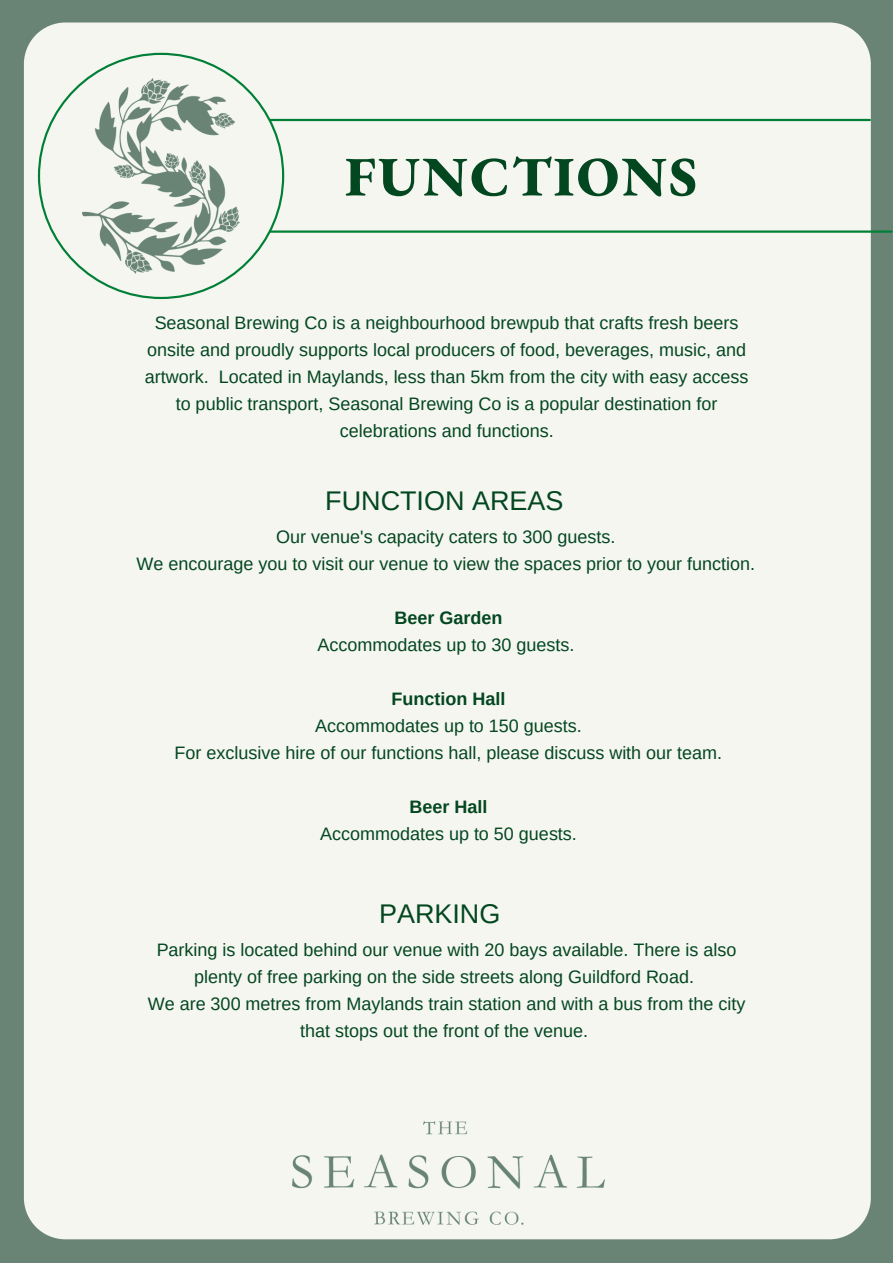
<style>
.page{position:relative;width:893px;height:1264px;background:#fff}
.page>*{position:absolute;margin:0;border:0;box-sizing:border-box;transform-origin:0 0}
.t1{font:800 55.8px "EB Garamond";letter-spacing:.045em;color:#034720}
.t2{font:27px "Arimo";color:#034720}
.t3{font:18px/27px "Arimo";color:#034720;text-align:center}
.t4{font:700 18px "Arimo";color:#034720}
</style>
<div class="page">
<div style="left:0;top:0;width:892px;height:1262px;background:#698475"></div>
<div style="left:24px;top:22px;width:846px;height:1217px;background:#f6f6f1"></div>
<svg style="left:38px;top:53px;width:246px;height:246px;background:#e8efe6"></svg>
<hr style="left:270px;top:119px;width:599px;height:2px;background:#008037">
<hr style="left:271px;top:230px;width:620px;height:3px;background:#008037">
<img style="left:83px;top:78px;width:156px;height:196px">
<img style="left:293px;top:1121px;width:311px;height:102px">
<h1 class="t1" style="left:345px;top:139px;width:354px">FUNCTIONS</h1>
<p class="t3" style="left:145px;top:309px;width:605px">Seasonal Brewing Co is a neighbourhood brewpub that crafts fresh beers onsite and proudly supports local producers of food, beverages, music, and artwork. Located in Maylands, less than 5km from the city with easy access to public transport, Seasonal Brewing Co is a popular destination for celebrations and functions.</p>
<h2 class="t2" style="left:325px;top:485px;width:240px">FUNCTION AREAS</h2>
<p class="t3" style="left:136px;top:523px;width:620px">Our venue's capacity caters to 300 guests.<br>We encourage you to visit our venue to view the spaces prior to your function.</p>
<p class="t4" style="left:394px;top:608px;width:109px">Beer Garden</p>
<p class="t3" style="left:317px;top:631px;width:258px">Accommodates up to 30 guests.</p>
<p class="t4" style="left:391px;top:689px;width:115px">Function Hall</p>
<p class="t3" style="left:174px;top:712px;width:549px">Accommodates up to 150 guests.<br>For exclusive hire of our functions hall, please discuss with our team.</p>
<p class="t4" style="left:409px;top:796px;width:79px">Beer Hall</p>
<p class="t3" style="left:320px;top:820px;width:258px">Accommodates up to 50 guests.</p>
<h2 class="t2" style="left:379px;top:898px;width:123px">PARKING</h2>
<p class="t3" style="left:148px;top:936px;width:599px">Parking is located behind our venue with 20 bays available. There is also plenty of free parking on the side streets along Guildford Road.<br>We are 300 metres from Maylands train station and with a bus from the city that stops out the front of the venue.</p>
</div>
